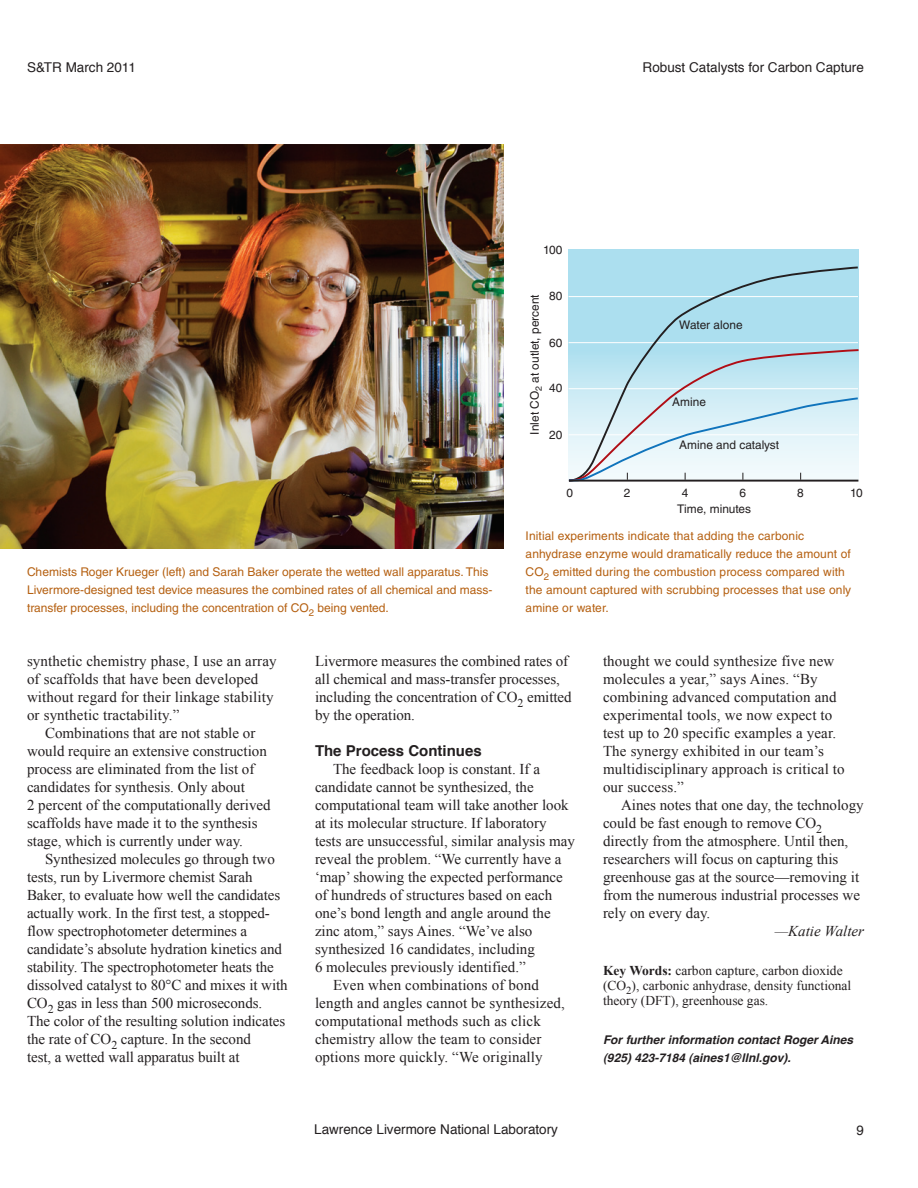
<style>
.page{position:relative;width:918px;height:1188px;background:#fff}
.page>*{position:absolute;margin:0;border:0;box-sizing:border-box;transform-origin:0 0}
.STR_general_text{font:15px/18px "Times New Roman";color:#231f20}
.STR_lev1_head{font:700 15px "Helvetica";color:#231f20}
.STR_article_writer{font:italic 15px "Times New Roman";color:#231f20}
.STR_Key_Words{font:13.5px/15px "Times New Roman";color:#231f20}
.t1{font:13.5px "Helvetica";color:#231f20}
.STR_Captions{font:12px/18px "Helvetica LT Std";color:#b56011}
.STR_further_info{font:italic 700 12px/18px "Helvetica";color:#231f20}
.t2{font:11.85px/15.6px "Helvetica LT Std";color:#231f20}
.s1{font-weight:700}
</style>
<div class="page">
<img style="left:0;top:144px;width:504px;height:405px">
<div style="left:569px;top:250px;width:289px;height:230px;background:#acdfef"></div>
<svg style="left:568px;top:266px;width:291px;height:82px"></svg>
<svg style="left:568px;top:348px;width:291px;height:134px"></svg>
<hr style="left:569px;top:480px;width:289px;height:2px;background:#231f20">
<p class="t1" style="left:27px;top:57px;width:110px">S&amp;TR March 2011</p>
<p class="t1" style="left:643px;top:57px;width:223px">Robust Catalysts for Carbon Capture</p>
<p class="t2" style="left:543px;top:242px;width:21px">100</p>
<p class="t2" style="left:549px;top:288px;width:15px">80</p>
<p class="t2" style="left:527px;top:435px;width:142px;rotate:-90deg">Inlet CO<sub>2</sub> at outlet, percent</p>
<p class="t2" style="left:549px;top:335px;width:15px">60</p>
<p class="t2" style="left:549px;top:380px;width:15px">40</p>
<p class="t2" style="left:549px;top:427px;width:15px">20</p>
<p class="t2" style="left:679px;top:317px;width:65px">Water alone</p>
<p class="t2" style="left:672px;top:394px;width:35px">Amine</p>
<p class="t2" style="left:679px;top:437px;width:101px">Amine and catalyst</p>
<p class="STR_Captions" style="left:27px;top:563px;width:467px">Chemists Roger Krueger (left) and Sarah Baker operate the wetted wall apparatus. This<br>Livermore-designed test device measures the combined rates of all chemical and mass&shy;transfer processes, including the concentration of CO<sub>2</sub> being vented.</p>
<p class="t2" style="left:567px;top:485px;width:8px">0</p>
<p class="t2" style="left:624px;top:485px;width:8px">2</p>
<p class="t2" style="left:677px;top:485px;width:75px;text-indent:5px">4<br>Time, minutes</p>
<p class="t2" style="left:740px;top:485px;width:8px">6</p>
<p class="t2" style="left:797px;top:485px;width:8px">8</p>
<p class="t2" style="left:850px;top:485px;width:14px">10</p>
<p class="STR_Captions" style="left:526px;top:527px;width:327px">Initial experiments indicate that adding the carbonic anhydrase enzyme would dramatically reduce the amount of CO<sub>2</sub> emitted during the combustion process compared with the amount captured with scrubbing processes that use only amine or water.</p>
<p class="STR_general_text" style="left:27px;top:652px;width:251px">synthetic chemistry phase, I use an array of scaffolds that have been developed without regard for their linkage stability or synthetic tractability.”</p>
<p class="STR_general_text" style="left:27px;top:724px;width:245px;text-indent:18px">Combinations that are not stable or would require an extensive construction process are eliminated from the list of candidates for synthesis. Only about<br>2 percent of the computationally derived scaffolds have made it to the synthesis stage, which is currently under way.</p>
<p class="STR_general_text" style="left:27px;top:850px;width:262px;text-indent:18px">Synthesized molecules go through two tests, run by Livermore chemist Sarah Baker, to evaluate how well the candidates actually work. In the first test, a stopped&shy;flow spectrophotometer determines a candidate’s absolute hydration kinetics and stability. The spectrophotometer heats the dissolved catalyst to 80°C and mixes it with CO<sub>2</sub> gas in less than 500 microseconds.<br>The color of the resulting solution indicates the rate of CO<sub>2</sub> capture. In the second<br>test, a wetted wall apparatus built at</p>
<p class="STR_general_text" style="left:315px;top:652px;width:258px">Livermore measures the combined rates of all chemical and mass-transfer processes, including the concentration of CO<sub>2</sub> emitted by the operation.</p>
<p class="STR_lev1_head" style="left:315px;top:739px;width:168px">The Process Continues</p>
<p class="STR_general_text" style="left:315px;top:760px;width:261px;text-indent:18px">The feedback loop is constant. If a candidate cannot be synthesized, the computational team will take another look at its molecular structure. If laboratory tests are unsuccessful, similar analysis may reveal the problem. “We currently have a ‘map’ showing the expected performance of hundreds of structures based on each one’s bond length and angle around the zinc atom,” says Aines. “We’ve also synthesized 16 candidates, including<br>6 molecules previously identified.”</p>
<p class="STR_general_text" style="left:315px;top:976px;width:251px;text-indent:18px">Even when combinations of bond length and angles cannot be synthesized, computational methods such as click chemistry allow the team to consider options more quickly. “We originally</p>
<p class="STR_general_text" style="left:603px;top:652px;width:243px">thought we could synthesize five new molecules a year,” says Aines. “By combining advanced computation and experimental tools, we now expect to test up to 20 specific examples a year.<br>The synergy exhibited in our team’s multidisciplinary approach is critical to our success.”</p>
<p class="STR_general_text" style="left:603px;top:796px;width:262px;text-indent:18px">Aines notes that one day, the technology could be fast enough to remove CO<sub>2 </sub>directly from the atmosphere. Until then, researchers will focus on capturing this greenhouse gas at the source—removing it from the numerous industrial processes we rely on every day.</p>
<p class="STR_article_writer" style="left:775px;top:921px;width:91px">—Katie Walter</p>
<p class="STR_Key_Words" style="left:603px;top:963px;width:250px"><span class="s1">Key Words:</span> carbon capture, carbon dioxide (CO<sub>2</sub>), carbonic anhydrase, density functional theory (DFT), greenhouse gas.</p>
<p class="STR_further_info" style="left:603px;top:1031px;width:252px">For further information contact Roger Aines (925) 423-7184 (aines1@llnl.gov).</p>
<p class="t1" style="left:314px;top:1119px;width:245px">Lawrence Livermore National Laboratory</p>
<p class="t1" style="left:856px;top:1120px;width:9px">9</p>
</div>
